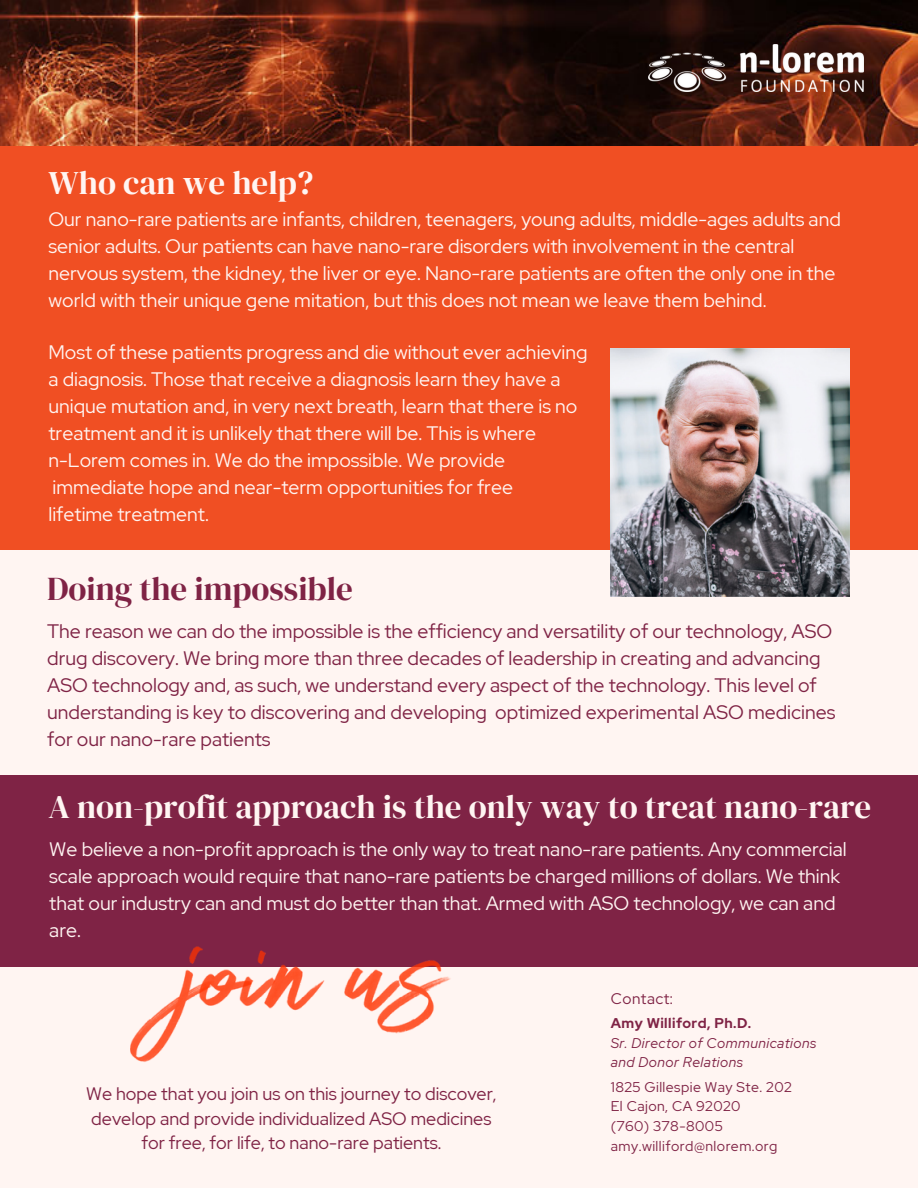
<style>
.page{position:relative;width:918px;height:1188px;background:#fff}
.page>*{position:absolute;margin:0;border:0;box-sizing:border-box;transform-origin:0 0}
.t1{font:33px "DM Serif Display";color:#fff5f2}
.t2{font:33px "DM Serif Display";color:#7f2345}
.t3{font:19.5px/27px "Red Hat Display";color:#fff5f2}
.t4{font:19.5px/27px "Red Hat Display";color:#7f2345}
.t5{font:18px/24.8px "Red Hat Display";color:#7f2345;text-align:center}
.t6{font:15.45px "Red Hat Display";letter-spacing:.03em;color:#7f2345}
.t7{font:14.1px "Red Hat Display";letter-spacing:.03em;color:#7f2345}
.t8{font:italic 14.1px "Red Hat Display";letter-spacing:.03em;color:#7f2345}
.t9{font:700 14.1px "Red Hat Display";letter-spacing:.03em;color:#7f2345}
</style>
<div class="page">
<img style="left:0;top:0;width:918px;height:147px">
<img style="left:648px;top:45px;width:215px;height:46px">
<div style="left:0;top:550px;width:918px;height:225px;background:#fff5f2"></div>
<div style="left:0;top:775px;width:918px;height:335px;background:#7f2345"></div>
<div style="left:0;top:967px;width:918px;height:220px;background:#fff5f2"></div>
<div style="left:0;top:147px;width:918px;height:403px;background:#f04f23"></div>
<img style="left:611px;top:348px;width:238px;height:249px">
<img style="left:130px;top:946px;width:321px;height:116px">
<p class="t1" style="left:48px;top:160px;width:267px">Who can we help?</p>
<p class="t3" style="left:48px;top:205px;width:794px">Our nano-rare patients are infants, children, teenagers, young adults, middle-ages adults and senior adults. Our patients can have nano-rare disorders with involvement in the central nervous system, the kidney, the liver or eye. Nano-rare patients are often the only one in the world with their unique gene mitation, but this does not mean we leave them behind.</p>
<p class="t3" style="left:48px;top:338px;width:541px">Most of these patients progress and die without ever achieving</p>
<p class="t3" style="left:48px;top:365px;width:514px">a diagnosis. Those that receive a diagnosis learn they have a</p>
<p class="t3" style="left:48px;top:392px;width:530px">unique mutation and, in very next breath, learn that there is no</p>
<p class="t3" style="left:48px;top:419px;width:489px">treatment and it is unlikely that there will be. This is where</p>
<p class="t3" style="left:48px;top:446px;width:458px">n-Lorem comes in. We do the impossible. We provide</p>
<p class="t3" style="left:53px;top:473px;width:462px">immediate hope and near-term opportunities for free</p>
<p class="t3" style="left:48px;top:500px;width:162px">lifetime treatment.</p>
<p class="t2" style="left:47px;top:565px;width:307px">Doing the impossible</p>
<p class="t4" style="left:47px;top:618px;width:790px">The reason we can do the impossible is the efficiency and versatility of our technology, ASO drug discovery. We bring more than three decades of leadership in creating and advancing ASO technology and, as such, we understand every aspect of the technology. This level of understanding is key to discovering and developing optimized experimental ASO medicines for our nano-rare patients</p>
<p class="t1" style="left:48px;top:784px;width:824px">A non-profit approach is the only way to treat nano-rare</p>
<p class="t3" style="left:49px;top:836px;width:799px">We believe a non-profit approach is the only way to treat nano-rare patients. Any commercial scale approach would require that nano-rare patients be charged millions of dollars. We think that our industry can and must do better than that. Armed with ASO technology, we can and are.</p>
<p class="t5" style="left:86px;top:1081px;width:412px">We hope that you join us on this journey to discover, develop and provide individualized ASO medicines for free, for life, to nano-rare patients.</p>
<p class="t6" style="left:611px;top:988px;width:64px">Contact:</p>
<p class="t9" style="left:611px;top:1014px;width:142px">Amy Williford, Ph.D.</p>
<p class="t8" style="left:611px;top:1033px;width:207px">Sr. Director of Communications</p>
<p class="t8" style="left:611px;top:1053px;width:134px">and Donor Relations</p>
<p class="t7" style="left:611px;top:1077px;width:182px">1825 Gillespie Way Ste. 202</p>
<p class="t7" style="left:611px;top:1097px;width:131px">El Cajon, CA 92020</p>
<p class="t7" style="left:611px;top:1117px;width:113px">(760) 378-8005</p>
<p class="t7" style="left:611px;top:1136px;width:168px">amy.williford@nlorem.org</p>
</div>
